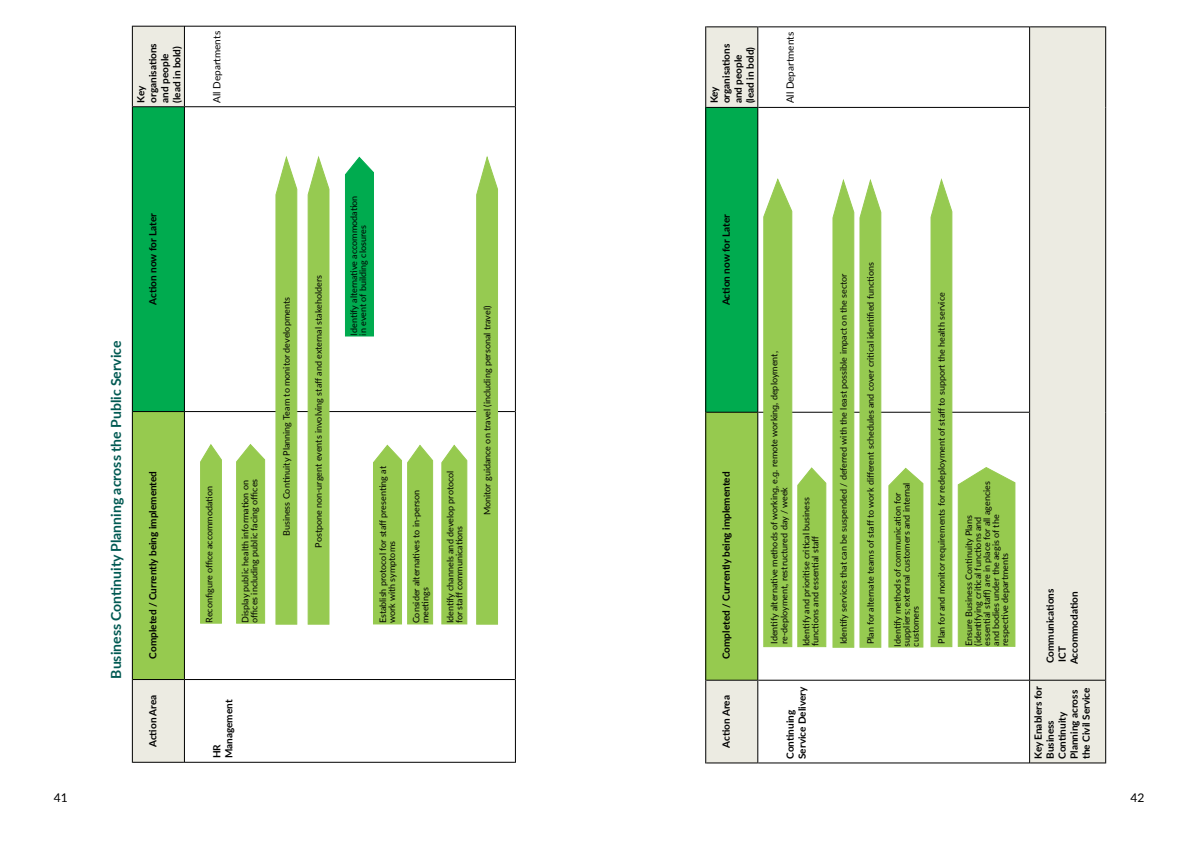
<style>
.page{position:relative;width:1191px;height:842px;background:#fff}
.page>*{position:absolute;margin:0;border:0;box-sizing:border-box;transform-origin:0 0}
.t1{font:700 14px "Lato";color:#005952}
.t2{font:12px "Lato";color:#000}
.t3{font:700 10px/12px "Lato";color:#000}
.t4{font:10px "Lato";color:#000}
.t5{font:9px/9px "Lato";color:#000}
</style>
<div class="page">
<div style="left:200px;top:444px;width:22px;height:180px;background:#96ca4f"></div>
<svg style="left:373px;top:444px;width:60px;height:181px;background:#a2d064"></svg>
<svg style="left:441px;top:444px;width:27px;height:181px;background:#9fce5e"></svg>
<svg style="left:236px;top:444px;width:30px;height:180px;background:#9ece5c"></svg>
<div style="left:133px;top:27px;width:51px;height:735px;background:#ecebe2"></div>
<div style="left:132px;top:412px;width:52px;height:267px;background:#96ca4f"></div>
<div style="left:132px;top:107px;width:52px;height:305px;background:#00ab4f"></div>
<hr style="left:132px;top:679px;width:1px;height:84px;background:#000">
<hr style="left:133px;top:762px;width:51px;height:1px;background:#000">
<hr style="left:132px;top:412px;width:1px;height:267px;background:#000">
<hr style="left:133px;top:679px;width:51px;height:1px;background:#000">
<hr style="left:132px;top:107px;width:1px;height:305px;background:#000">
<hr style="left:133px;top:411px;width:51px;height:1px;background:#000">
<hr style="left:132px;top:26px;width:1px;height:81px;background:#000">
<hr style="left:133px;top:106px;width:51px;height:1px;background:#000">
<hr style="left:133px;top:26px;width:51px;height:1px;background:#000">
<hr style="left:184px;top:679px;width:1px;height:84px;background:#000">
<hr style="left:185px;top:762px;width:330px;height:1px;background:#000">
<hr style="left:184px;top:412px;width:1px;height:267px;background:#000">
<hr style="left:185px;top:679px;width:330px;height:1px;background:#000">
<hr style="left:184px;top:107px;width:1px;height:305px;background:#000">
<hr style="left:185px;top:411px;width:330px;height:1px;background:#000">
<hr style="left:184px;top:26px;width:1px;height:81px;background:#000">
<hr style="left:185px;top:106px;width:330px;height:1px;background:#000">
<hr style="left:185px;top:26px;width:330px;height:1px;background:#000">
<hr style="left:515px;top:679px;width:1px;height:84px;background:#000">
<hr style="left:515px;top:412px;width:1px;height:267px;background:#000">
<hr style="left:515px;top:107px;width:1px;height:305px;background:#000">
<hr style="left:515px;top:26px;width:1px;height:81px;background:#000">
<svg style="left:275px;top:156px;width:23px;height:469px;background:#9fce60"></svg>
<svg style="left:476px;top:156px;width:22px;height:469px;background:#9bcc59"></svg>
<svg style="left:307px;top:156px;width:23px;height:469px;background:#9fce60"></svg>
<div style="left:345px;top:156px;width:29px;height:181px;background:#00ab4f"></div>
<div style="left:1030px;top:27px;width:75px;height:735px;background:#ecebe2"></div>
<hr style="left:705px;top:26px;width:1px;height:81px;background:#000">
<hr style="left:706px;top:26px;width:51px;height:1px;background:#000">
<hr style="left:758px;top:762px;width:271px;height:1px;background:#000">
<hr style="left:758px;top:680px;width:271px;height:1px;background:#000">
<hr style="left:758px;top:412px;width:271px;height:1px;background:#000">
<hr style="left:757px;top:26px;width:1px;height:81px;background:#000">
<hr style="left:758px;top:107px;width:271px;height:1px;background:#000">
<hr style="left:758px;top:26px;width:271px;height:1px;background:#000">
<hr style="left:1029px;top:680px;width:1px;height:83px;background:#000">
<hr style="left:1030px;top:762px;width:75px;height:1px;background:#000">
<hr style="left:1029px;top:412px;width:1px;height:268px;background:#000">
<hr style="left:1030px;top:680px;width:75px;height:1px;background:#000">
<hr style="left:1029px;top:107px;width:1px;height:305px;background:#000">
<hr style="left:1029px;top:26px;width:1px;height:81px;background:#000">
<hr style="left:1030px;top:26px;width:75px;height:1px;background:#000">
<hr style="left:1105px;top:680px;width:1px;height:83px;background:#000">
<hr style="left:1105px;top:412px;width:1px;height:268px;background:#000">
<hr style="left:1105px;top:107px;width:1px;height:305px;background:#000">
<hr style="left:1105px;top:26px;width:1px;height:81px;background:#000">
<svg style="left:888px;top:467px;width:36px;height:181px;background:#9ece5c"></svg>
<svg style="left:930px;top:178px;width:86px;height:470px"></svg>
<svg style="left:705px;top:27px;width:176px;height:736px"></svg>
<p class="t3" style="left:134px;top:103px;width:61px;rotate:-90deg">Key organisations and people (lead in bold)</p>
<p class="t4" style="left:210px;top:103px;width:73px;rotate:-90deg">All Departments</p>
<h1 class="t1" style="left:106px;top:678px;width:339px;rotate:-90deg">Business Continuity Planning across the Public Service</h1>
<p class="t3" style="left:146px;top:305px;width:93px;rotate:-90deg">Action now for Later</p>
<p class="t3" style="left:146px;top:658px;width:189px;rotate:-90deg">Completed / Currently being implemented</p>
<p class="t3" style="left:146px;top:747px;width:54px;rotate:-90deg">Action Area</p>
<p class="t5" style="left:204px;top:623px;width:138px;rotate:-90deg">Reconfigure office accommodation</p>
<p class="t5" style="left:240px;top:623px;width:145px;rotate:-90deg">Display public health information on offices including public facing offices</p>
<p class="t5" style="left:281px;top:536px;width:240px;rotate:-90deg">Business Continuity Planning Team to monitor developments</p>
<p class="t5" style="left:314px;top:548px;width:274px;rotate:-90deg">Postpone non-urgent events involving staff and external stakeholders</p>
<p class="t5" style="left:349px;top:335px;width:141px;rotate:-90deg">Identify alternative accommodation in event of building closures</p>
<p class="t5" style="left:378px;top:623px;width:159px;rotate:-90deg">Establish protocol for staff presenting at work with symptoms</p>
<p class="t5" style="left:411px;top:623px;width:135px;rotate:-90deg">Consider alternatives to in-person meetings</p>
<p class="t5" style="left:445px;top:623px;width:154px;rotate:-90deg">Identify channels and develop protocol for staff communications</p>
<p class="t5" style="left:482px;top:515px;width:211px;rotate:-90deg">Monitor guidance on travel (including personal travel)</p>
<p class="t3" style="left:210px;top:758px;width:60px;rotate:-90deg">HR<br>Management</p>
<p class="t3" style="left:707px;top:103px;width:61px;rotate:-90deg">Key organisations and people (lead in bold)</p>
<p class="t4" style="left:783px;top:103px;width:73px;rotate:-90deg">All Departments</p>
<p class="t3" style="left:719px;top:305px;width:93px;rotate:-90deg">Action now for Later</p>
<p class="t3" style="left:719px;top:659px;width:189px;rotate:-90deg">Completed / Currently being implemented</p>
<p class="t3" style="left:719px;top:748px;width:54px;rotate:-90deg">Action Area</p>
<p class="t5" style="left:769px;top:644px;width:294px;line-height:10px;rotate:-90deg">Identify alternative methods of working, e.g. remote working, deployment, re-deployment, restructured day / week</p>
<p class="t5" style="left:801px;top:646px;width:151px;rotate:-90deg">Identify and prioritise critical business functions and essential staff</p>
<p class="t3" style="left:784px;top:759px;width:74px;rotate:-90deg">Continuing<br>Service Delivery</p>
<p class="t5" style="left:838px;top:644px;width:373px;rotate:-90deg">Identify services that can be suspended / deferred with the least possible impact on the sector</p>
<p class="t5" style="left:865px;top:644px;width:384px;rotate:-90deg">Plan for alternate teams of staff to work different schedules and cover critical identified functions</p>
<p class="t5" style="left:892px;top:646px;width:166px;rotate:-90deg">Identify methods of communication for suppliers; external customers and internal customers</p>
<p class="t5" style="left:936px;top:644px;width:353px;rotate:-90deg">Plan for and monitor requirements for redeployment of staff to support the health service</p>
<p class="t5" style="left:964px;top:646px;width:166px;rotate:-90deg">Ensure Business Continuity Plans (identifying critical functions and essential staff) are in place for all agencies and bodies under the aegis of the respective departments</p>
<p class="t3" style="left:1043px;top:664px;width:77px;rotate:-90deg">Communications<br>ICT<br>Accommodation</p>
<p class="t3" style="left:1031px;top:759px;width:74px;rotate:-90deg">Key Enablers for<br>Business<br>Continuity<br>Planning across the Civil Service</p>
<h2 class="t2" style="left:54px;top:789px;width:15px">41</h2>
<h2 class="t2" style="left:1130px;top:789px;width:15px">42</h2>
</div>
